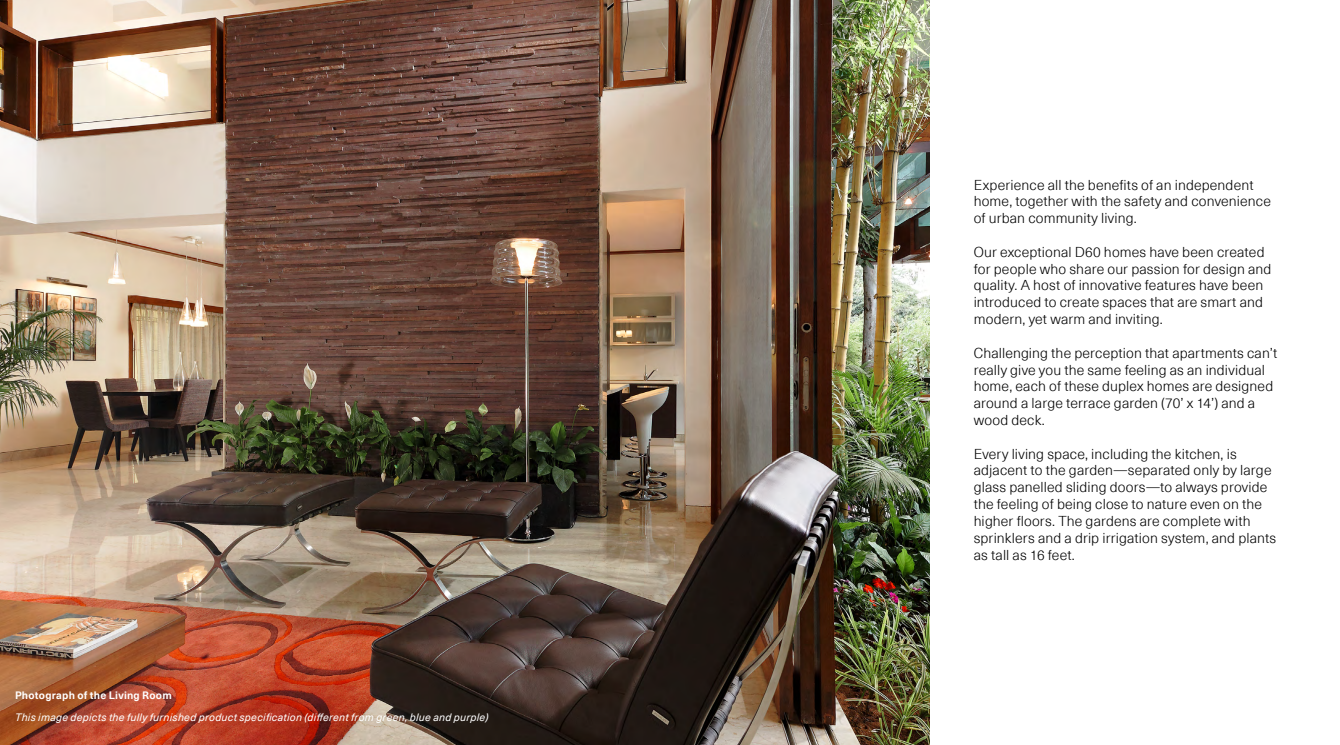
<style>
.page{position:relative;width:1340px;height:745px;background:#fff}
.page>*{position:absolute;margin:0;border:0;box-sizing:border-box;transform-origin:0 0}
.t1{font:300 14px/16.8px "Neue Haas Unica Pro";letter-spacing:.01em;color:#000}
.t2{font:italic 10.5px "Neue Haas Unica Pro";letter-spacing:.02em;color:#fff}
.t3{font:700 10.5px "Neue Haas Unica Pro";letter-spacing:.025em;color:#fff}
</style>
<div class="page">
<img style="left:0;top:0;width:929px;height:744px">
<p class="t3" style="left:15px;top:688px;width:158px">Photograph of the Living Room</p>
<p class="t2" style="left:15px;top:710px;width:475px">This image depicts the fully furnished product specification (different from green, blue and purple)</p>
<p class="t1" style="left:973px;top:176px;width:299px">Experience all the benefits of an independent home, together with the safety and convenience of urban community living.</p>
<p class="t1" style="left:973px;top:243px;width:299px">Our exceptional D60 homes have been created for people who share our passion for design and quality. A host of innovative features have been introduced to create spaces that are smart and modern, yet warm and inviting.</p>
<p class="t1" style="left:973px;top:344px;width:305px">Challenging the perception that apartments can’t really give you the same feeling as an individual home, each of these duplex homes are designed around a large terrace garden (70’ x 14’) and a wood deck.</p>
<p class="t1" style="left:973px;top:445px;width:304px">Every living space, including the kitchen, is adjacent to the garden—separated only by large glass panelled sliding doors—to always provide the feeling of being close to nature even on the higher floors. The gardens are complete with sprinklers and a drip irrigation system, and plants as tall as 16 feet.</p>
</div>
